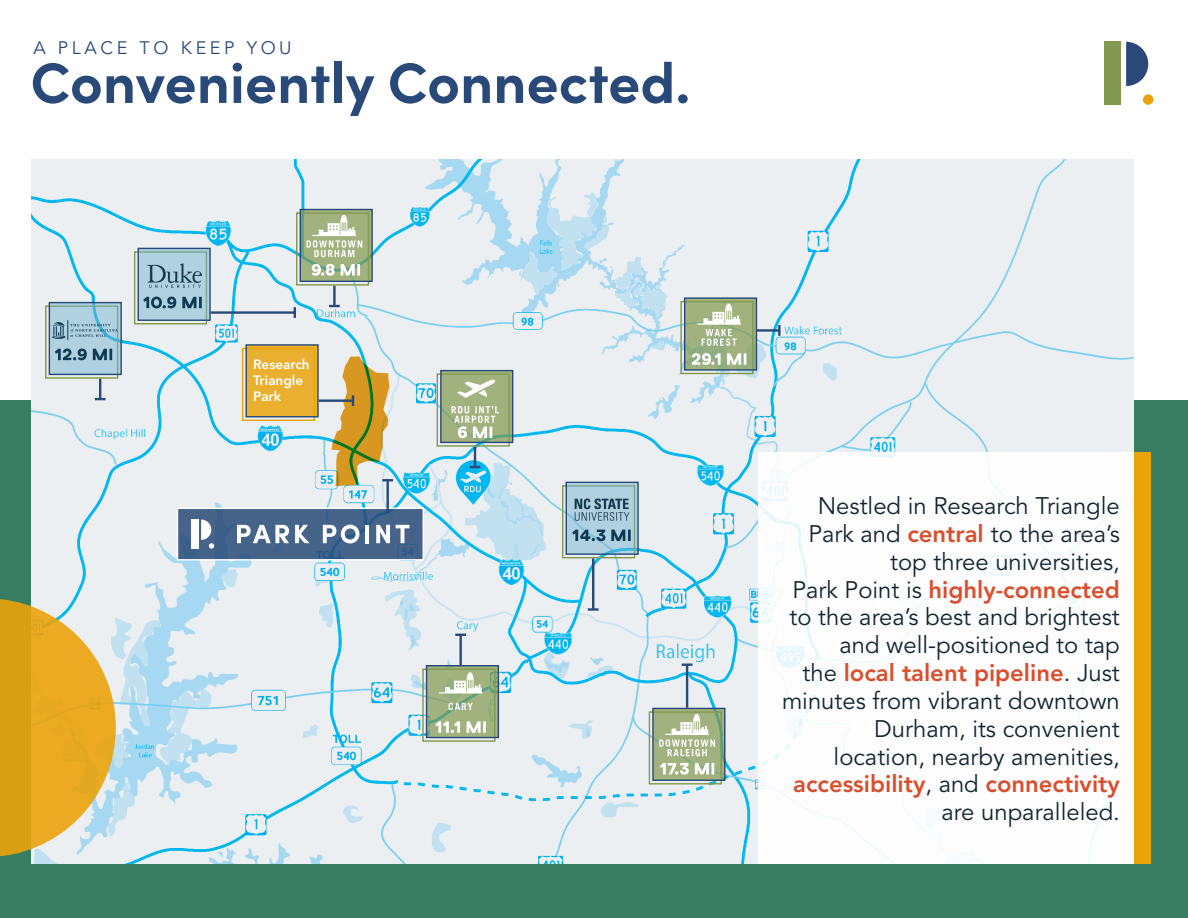
<style>
.page{position:relative;width:1188px;height:918px;background:#fff}
.page>*{position:absolute;margin:0;border:0;box-sizing:border-box;transform-origin:0 0}
.t1{font:700 57px "Sofia Pro";color:#294a78}
.t2{font:23.85px/27.9px "Avenir LT Std";color:#122632;text-align:right}
.t3{font:18px "Avenir LT Std";letter-spacing:.2em;color:#294a78}
.t4{font:800 13.5px/16.2px "Avenir LT Std";color:#fff}
.s1{font-weight:800;color:#d94f2e}
</style>
<div class="page">
<div style="left:0;top:401px;width:1188px;height:517px;background:#387d61"></div>
<img style="left:32px;top:160px;width:1102px;height:704px">
<hr style="left:333px;top:286px;width:3px;height:20px;background:#294a78">
<svg style="left:329px;top:305px;width:11px;height:2px"></svg>
<div style="left:134px;top:251px;width:73px;height:73px;border:1px solid #82994f"></div>
<svg style="left:140px;top:250px;width:69px;height:69px;background:#aacdd9"></svg>
<div style="left:138px;top:248px;width:73px;height:73px;border:1px solid #294a78"></div>
<hr style="left:211px;top:311px;width:84px;height:3px;background:#294a78">
<svg style="left:294px;top:307px;width:2px;height:11px"></svg>
<div style="left:45px;top:305px;width:73px;height:74px;border:1px solid #82994f"></div>
<svg style="left:51px;top:304px;width:69px;height:69px;background:#a8cdda"></svg>
<div style="left:49px;top:302px;width:73px;height:73px;border:1px solid #294a78"></div>
<hr style="left:99px;top:379px;width:2px;height:20px;background:#294a78">
<svg style="left:95px;top:398px;width:11px;height:2px"></svg>
<hr style="left:474px;top:447px;width:2px;height:20px;background:#294a78">
<svg style="left:470px;top:466px;width:10px;height:2px"></svg>
<div style="left:562px;top:485px;width:73px;height:73px;border:1px solid #82994f"></div>
<svg style="left:568px;top:484px;width:69px;height:69px;background:#a5cbd9"></svg>
<div style="left:566px;top:482px;width:73px;height:73px;border:1px solid #294a78"></div>
<hr style="left:592px;top:558px;width:2px;height:52px;background:#294a78">
<svg style="left:588px;top:608px;width:11px;height:3px"></svg>
<hr style="left:459px;top:635px;width:3px;height:31px;background:#294a78">
<svg style="left:455px;top:634px;width:11px;height:2px"></svg>
<hr style="left:686px;top:665px;width:2px;height:43px;background:#294a78">
<svg style="left:682px;top:664px;width:10px;height:2px"></svg>
<hr style="left:757px;top:329px;width:22px;height:3px;background:#294a78">
<svg style="left:778px;top:325px;width:3px;height:11px"></svg>
<svg style="left:55px;top:349px;width:57px;height:11px"></svg>
<svg style="left:52px;top:320px;width:66px;height:20px"></svg>
<svg style="left:143px;top:297px;width:59px;height:11px"></svg>
<img style="left:147px;top:264px;width:55px;height:24px">
<svg style="left:572px;top:530px;width:59px;height:11px"></svg>
<img style="left:575px;top:499px;width:54px;height:22px">
<div style="left:296px;top:212px;width:73px;height:74px;border:1px solid #82994f"></div>
<svg style="left:302px;top:211px;width:69px;height:69px;background:#98ae7a"></svg>
<div style="left:300px;top:209px;width:73px;height:73px;border:1px solid #294a78"></div>
<svg style="left:312px;top:264px;width:48px;height:12px"></svg>
<svg style="left:307px;top:215px;width:55px;height:42px"></svg>
<div style="left:422px;top:669px;width:74px;height:73px;border:1px solid #82994f"></div>
<svg style="left:428px;top:667px;width:69px;height:69px;background:#99af7d"></svg>
<div style="left:426px;top:665px;width:73px;height:73px;border:1px solid #294a78"></div>
<svg style="left:449px;top:703px;width:24px;height:7px"></svg>
<svg style="left:435px;top:721px;width:51px;height:12px"></svg>
<svg style="left:439px;top:672px;width:44px;height:21px"></svg>
<div style="left:649px;top:711px;width:73px;height:74px;border:1px solid #82994f"></div>
<svg style="left:654px;top:710px;width:70px;height:69px;background:#99ae7a"></svg>
<div style="left:652px;top:708px;width:74px;height:73px;border:1px solid #294a78"></div>
<svg style="left:660px;top:763px;width:54px;height:12px"></svg>
<svg style="left:659px;top:714px;width:56px;height:42px;background:#bbc7a3"></svg>
<div style="left:680px;top:301px;width:74px;height:73px;border:1px solid #82994f"></div>
<svg style="left:686px;top:299px;width:69px;height:70px;background:#9aae7b"></svg>
<div style="left:684px;top:297px;width:73px;height:74px;border:1px solid #294a78"></div>
<svg style="left:692px;top:353px;width:54px;height:12px"></svg>
<svg style="left:697px;top:304px;width:44px;height:42px"></svg>
<div style="left:437px;top:373px;width:73px;height:74px;border:1px solid #82994f"></div>
<svg style="left:442px;top:372px;width:69px;height:69px;background:#9daf7b"></svg>
<div style="left:440px;top:370px;width:73px;height:73px;border:1px solid #294a78"></div>
<svg style="left:451px;top:406px;width:48px;height:32px;background:#bcc8a5"></svg>
<svg style="left:457px;top:380px;width:39px;height:18px"></svg>
<div style="left:242px;top:348px;width:73px;height:73px;border:1px solid #eba30a"></div>
<div style="left:246px;top:345px;width:72px;height:72px;background:#ebaf2f"></div>
<div style="left:245px;top:344px;width:74px;height:73px;border:1px solid #294a78"></div>
<div style="left:1104px;top:42px;width:17px;height:63px;background:#82994f"></div>
<svg style="left:1126px;top:42px;width:22px;height:44px"></svg>
<div style="left:1143px;top:94px;width:10px;height:11px;background:#eba30a;border-radius:50%"></div>
<div style="left:758px;top:452px;width:392px;height:412px;background:#fff"></div>
<div style="left:1134px;top:452px;width:16px;height:412px;background:#eba30a"></div>
<svg style="left:0;top:598px;width:116px;height:259px;background:#e0b54e"></svg>
<svg style="left:179px;top:510px;width:243px;height:49px;background:#44628a"></svg>
<div style="left:177px;top:508px;width:247px;height:53px;border:1px solid #fff"></div>
<div style="left:191px;top:520px;width:8px;height:29px;background:#fff"></div>
<svg style="left:201px;top:520px;width:13px;height:29px"></svg>
<svg style="left:237px;top:525px;width:52px;height:18px"></svg>
<svg style="left:295px;top:525px;width:15px;height:18px"></svg>
<svg style="left:323px;top:525px;width:36px;height:18px"></svg>
<hr style="left:365px;top:525px;width:4px;height:18px;background:#fff">
<svg style="left:376px;top:525px;width:14px;height:18px"></svg>
<svg style="left:396px;top:525px;width:13px;height:18px"></svg>
<hr style="left:386px;top:480px;width:3px;height:33px;background:#294a78">
<hr style="left:319px;top:399px;width:34px;height:3px;background:#294a78">
<svg style="left:331px;top:356px;width:62px;height:130px;background:#cbb574"></svg>
<p class="t3" style="left:33px;top:38px;width:260px">A PLACE TO KEEP YOU</p>
<p class="t1" style="left:30px;top:39px;width:662px">Conveniently Connected.</p>
<p class="t4" style="left:253px;top:356px;width:58px">Research<br>Triangle<br>Park</p>
<p class="t2" style="left:782px;top:493px;width:339px">Nestled in Research Triangle<br>Park and <span class="s1">central</span> to the area’s top three universities,<br>Park Point is <span class="s1">highly-connected </span>to the area’s best and brightest and well-positioned to tap<br>the <span class="s1">local talent pipeline</span>. Just minutes from vibrant downtown<br>Durham, its convenient location, nearby amenities, <span class="s1">accessibility</span>, and <span class="s1">connectivity </span>are unparalleled.</p>
</div>
